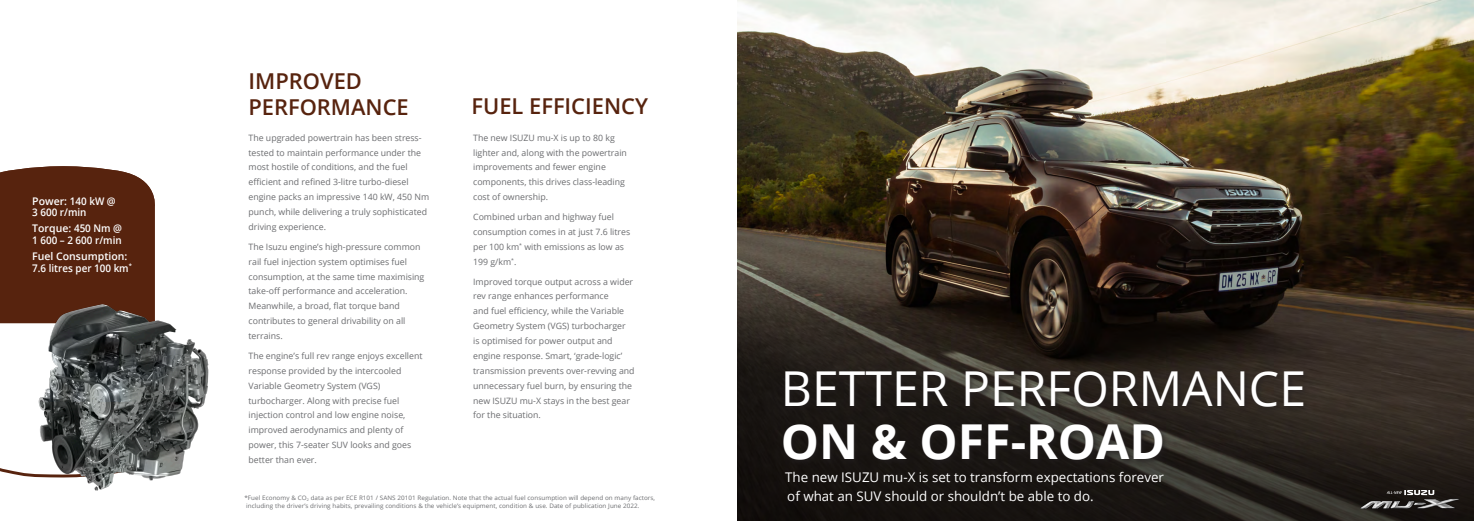
<style>
.page{position:relative;width:1474px;height:521px;background:#fff}
.page>*{position:absolute;margin:0;border:0;box-sizing:border-box;transform-origin:0 0}
.t1{font:48.12px "Open Sans";color:#fff}
.t2{font:700 48.12px "Open Sans";color:#fff}
.t3{font:600 21.88px/26.2px "Open Sans";color:#57230e}
.t4{font:13.3px/18.4px "Open Sans";color:#fff}
.t5{font:600 10.5px/11.8px "Open Sans";color:#fff}
.t6{font:8.75px/14.9px "Open Sans";color:#6c6d70}
.t7{font:6.12px/7.9px "Open Sans";letter-spacing:.01em;color:#6c6d70}
</style>
<div class="page">
<svg style="left:737px;top:0;width:736px;height:521px;background:#554c3f"></svg>
<div style="left:0;top:166px;width:155px;height:158px;background:#57230e"></div>
<img style="left:12px;top:295px;width:197px;height:196px">
<svg style="left:1386px;top:490px;width:48px;height:5px"></svg>
<div style="left:781px;top:369px;width:529px;height:97px;background:#231f20;opacity:.7"></div>
<img style="left:1359px;top:497px;width:101px;height:12px">
<p class="t5" style="left:32px;top:195px;width:85px">Power: 140 kW @<br>3 600 r/min</p>
<p class="t5" style="left:32px;top:222px;width:91px">Torque: 450 Nm @<br>1 600 – 2 600 r/min</p>
<p class="t5" style="left:32px;top:250px;width:101px">Fuel Consumption:<br>7.6 litres per 100 km<sup>*</sup></p>
<h2 class="t3" style="left:248px;top:67px;width:162px">IMPROVED<br>PERFORMANCE</h2>
<p class="t6" style="left:248px;top:130px;width:182px">The upgraded powertrain has been stress&shy;tested to maintain performance under the most hostile of conditions, and the fuel efficient and refined 3-litre turbo-diesel engine packs an impressive 140 kW, 450 Nm punch, while delivering a truly sophisticated driving experience.</p>
<p class="t6" style="left:248px;top:239px;width:177px">The Isuzu engine’s high-pressure common rail fuel injection system optimises fuel consumption, at the same time maximising take-off performance and acceleration.<br>Meanwhile, a broad, flat torque band contributes to general drivability on all terrains.</p>
<p class="t6" style="left:248px;top:348px;width:175px">The engine’s full rev range enjoys excellent response provided by the intercooled Variable Geometry System (VGS) turbocharger. Along with precise fuel injection control and low engine noise, improved aerodynamics and plenty of power, this 7-seater SUV looks and goes better than ever.</p>
<h2 class="t3" style="left:471px;top:93px;width:178px">FUEL EFFICIENCY</h2>
<p class="t6" style="left:473px;top:130px;width:155px">The new ISUZU mu-X is up to 80 kg lighter and, along with the powertrain improvements and fewer engine components, this drives class-leading cost of ownership.</p>
<p class="t6" style="left:473px;top:209px;width:159px">Combined urban and highway fuel consumption comes in at just 7.6 litres per 100 km<sup>*</sup> with emissions as low as<br>199 g/km<sup>*</sup>.</p>
<p class="t6" style="left:473px;top:274px;width:163px">Improved torque output across a wider rev range enhances performance<br>and fuel efficiency, while the Variable Geometry System (VGS) turbocharger<br>is optimised for power output and engine response. Smart, ‘grade-logic’ transmission prevents over-revving and unnecessary fuel burn, by ensuring the new ISUZU mu-X stays in the best gear for the situation.</p>
<p class="t7" style="left:244px;top:494px;width:412px">*Fuel Economy &amp; CO<sub>2</sub> data as per ECE R101 / SANS 20101 Regulation. Note that the actual fuel consumption will depend on many factors, including the driver’s driving habits, prevailing conditions &amp; the vehicle’s equipment, condition &amp; use. Date of publication June 2022.</p>
<h1 class="t1" style="left:780px;top:356px;width:527px">BETTER PERFORMANCE</h1>
<h1 class="t2" style="left:781px;top:408px;width:386px">ON &amp; OFF-ROAD</h1>
<h3 class="t4" style="left:785px;top:468px;width:380px">The new ISUZU mu-X is set to transform expectations forever of what an SUV should or shouldn’t be able to do.</h3>
</div>
